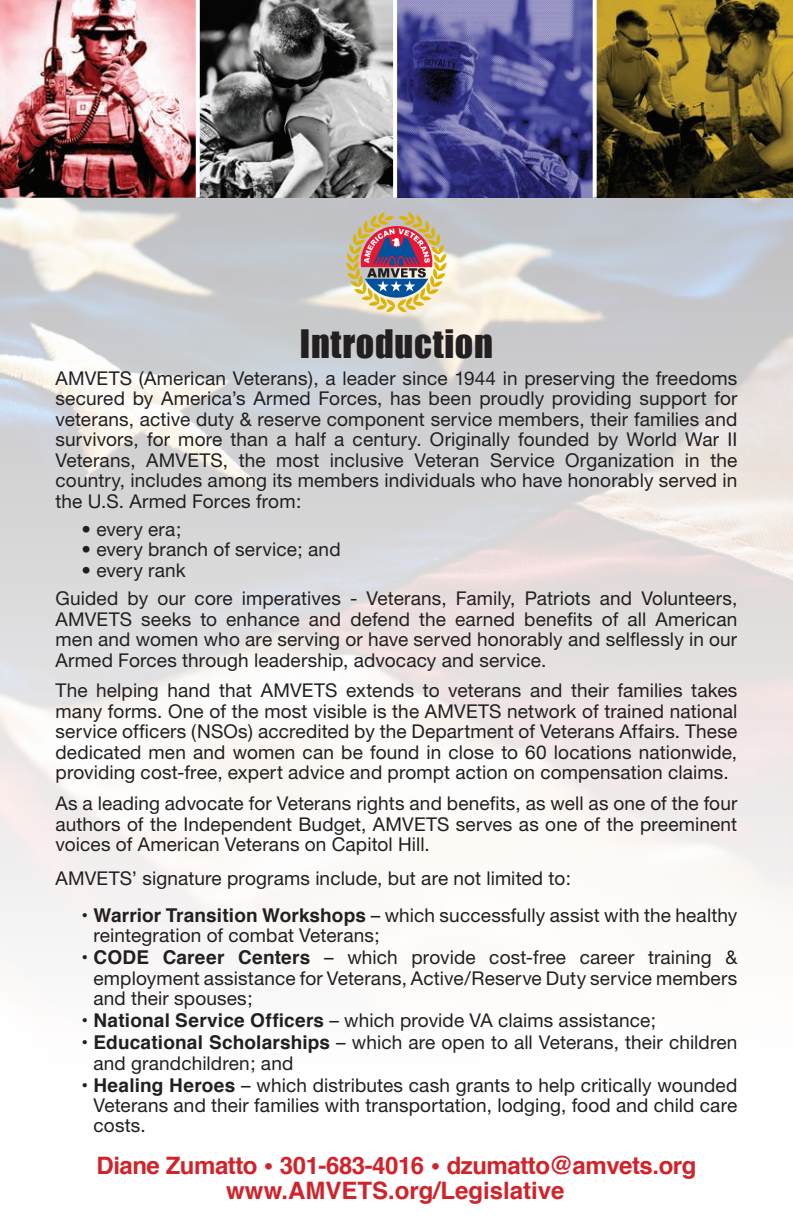
<style>
.page{position:relative;width:793px;height:1225px;background:#fff}
.page>*{position:absolute;margin:0;border:0;box-sizing:border-box;transform-origin:0 0}
.t1{font:36px "Impact";letter-spacing:.02em;color:#231f20}
.t2{font:700 24px "Helvetica";letter-spacing:-.02em;color:#d1232a}
.t3{font:700 24px "Helvetica";color:#d1232a}
.t4{font:19px/20.6px "Helvetica Neue";letter-spacing:.005em;color:#231f20;text-align:justify}
.s1{font-family:"Helvetica";font-weight:700}
.s2{font-family:"Adobe Garamond Pro";font-weight:400}
</style>
<div class="page">
<img style="left:0;top:197px;width:792px;height:741px">
<img style="left:0;top:0;width:792px;height:197px">
<svg style="left:196px;top:0;width:4px;height:198px"></svg>
<hr style="left:393px;top:0;width:4px;height:198px;background:#fff">
<svg style="left:592px;top:0;width:4px;height:198px"></svg>
<svg style="left:346px;top:212px;width:100px;height:100px;background:#b99f8d"></svg>
<p class="t1" style="left:300px;top:315px;width:194px">Introduction</p>
<p class="t4" style="left:55px;top:367px;width:683px">AMVETS (American Veterans), a leader since 1944 in preserving the freedoms secured by America’s Armed Forces, has been proudly providing support for veterans, active duty &amp; reserve component service members, their families and survivors, for more than a half a century. Originally founded by World War II Veterans, AMVETS, the most inclusive Veteran Service Organization in the country, includes among its members individuals who have honorably served in the U.S. Armed Forces from:</p>
<p class="t4" style="left:81px;top:518px;width:101px">• every era;</p>
<p class="t4" style="left:81px;top:539px;width:260px">• every branch of service; and</p>
<p class="t4" style="left:81px;top:559px;width:105px">• every rank</p>
<p class="t4" style="left:55px;top:588px;width:683px">Guided by our core imperatives - Veterans, Family, Patriots and Volunteers, AMVETS seeks to enhance and defend the earned benefits of all American men and women who are serving or have served honorably and selflessly in our Armed Forces through leadership, advocacy and service.</p>
<p class="t4" style="left:55px;top:680px;width:683px">The helping hand that AMVETS extends to veterans and their families takes many forms. One of the most visible is the AMVETS network of trained national service officers (NSOs) accredited by the Department of Veterans Affairs. These dedicated men and women can be found in close to 60 locations nationwide, providing cost-free, expert advice and prompt action on compensation claims.</p>
<p class="t4" style="left:55px;top:792px;width:683px">As a leading advocate for Veterans rights and benefits, as well as one of the four authors of the Independent Budget, AMVETS serves as one of the preeminent voices of American Veterans on Capitol Hill.</p>
<p class="t4" style="left:55px;top:867px;width:516px">AMVETS’ signature programs include, but are not limited to:</p>
<p class="t4" style="left:93px;top:904px;width:645px;text-indent:-12px"><span class="s1">• Warrior Transition Workshops</span> – which successfully assist with the healthy reintegration of combat Veterans;</p>
<p class="t4" style="left:93px;top:946px;width:645px;text-indent:-12px"><span class="s1">• CODE Career Centers</span> – which provide cost-free career training &amp; employment assistance for Veterans, Active/Reserve Duty service members and their spouses;</p>
<p class="t4" style="left:81px;top:1009px;width:576px"><span class="s1">• National Service Officers</span> – which provide VA claims assistance;</p>
<p class="t4" style="left:93px;top:1031px;width:645px;text-indent:-12px"><span class="s1">• Educational Scholarships</span> – which are open to all Veterans, their children and grandchildren; and</p>
<p class="t4" style="left:93px;top:1074px;width:645px;text-indent:-12px"><span class="s1">• Healing Heroes</span> – which distributes cash grants to help critically wounded Veterans and their families with transportation, lodging, food and child care costs.</p>
<p class="t2" style="left:96px;top:1145px;width:601px">Diane Zumatto <span class="s2">•</span> 301-683-4016 <span class="s2">•</span> dzumatto@amvets.org</p>
<p class="t3" style="left:226px;top:1171px;width:339px">www.AMVETS.org/Legislative</p>
</div>
